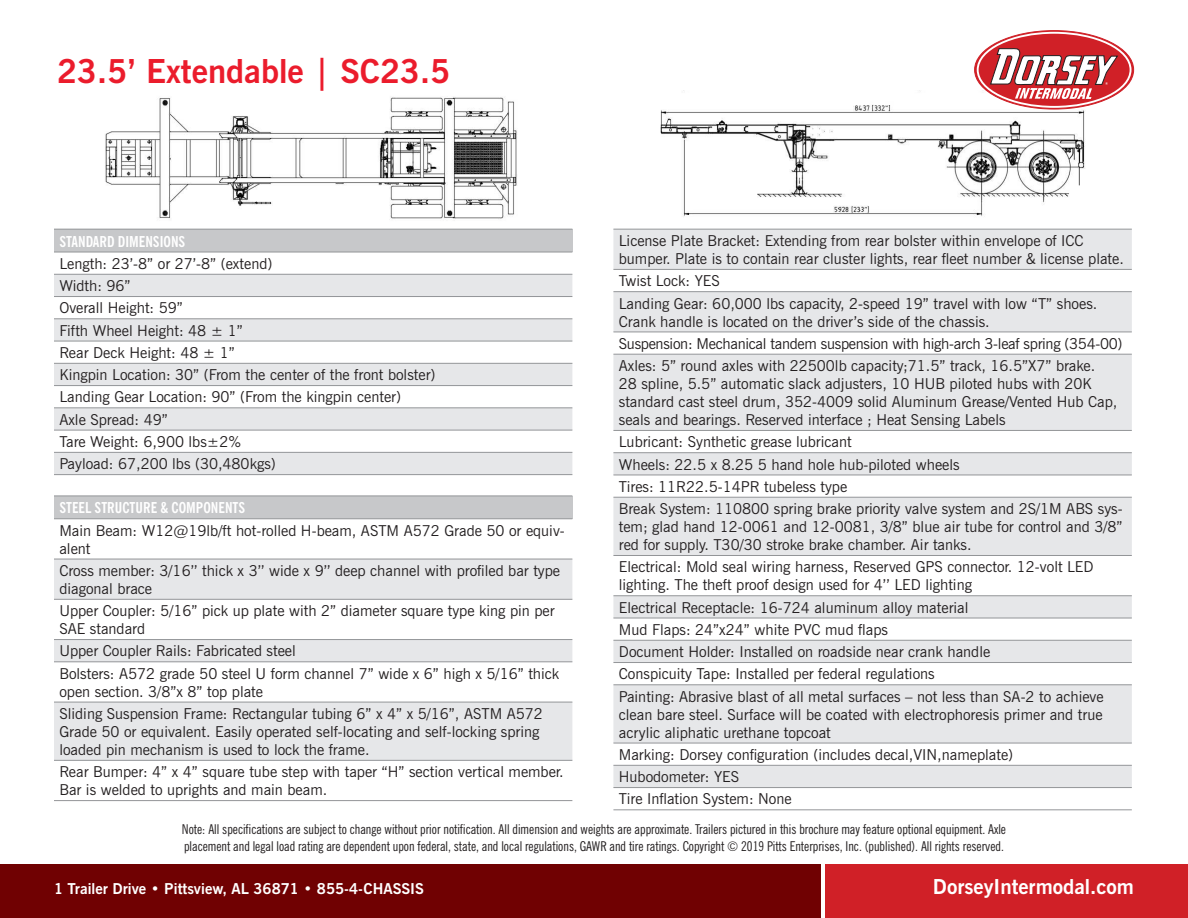
<style>
.page{position:relative;width:1188px;height:918px;background:#fff}
.page>*{position:absolute;margin:0;border:0;box-sizing:border-box;transform-origin:0 0}
.GIANT{font:700 33px "News Gothic BT";color:#eb1c2c}
.t1{font:700 20.55px "News Gothic BT";color:#fff}
.t2{font:15px/18px "News Gothic BT";color:#231f20}
.t3{font:15px "News Gothic BT";letter-spacing:-.02em;color:#231f20}
.t4{font:700 15px "News Gothic BT";color:#fff}
.t5{font:700 condensed 15px "News Gothic BT";color:#fff}
.t6{font:condensed 13.5px/16.2px "News Gothic BT";color:#231f20}
</style>
<div class="page">
<img style="left:660px;top:91px;width:427px;height:125px">
<img style="left:105px;top:97px;width:412px;height:122px">
<svg style="left:975px;top:31px;width:159px;height:78px"></svg>
<div style="left:978px;top:33px;width:153px;height:74px;background:#d02027;border-radius:50%"></div>
<div style="left:977px;top:32px;width:155px;height:76px;border:2px solid #fff;border-radius:50%"></div>
<svg style="left:990px;top:48px;width:128px;height:51px"></svg>
<div style="left:54px;top:496px;width:518px;height:23px;background:#c7c8ca"></div>
<svg style="left:54px;top:560px;width:518px;height:200px;fill:#e6e7e9"></svg>
<hr style="left:54px;top:496px;width:518px;height:1px;background:#939598">
<hr style="left:54px;top:519px;width:518px;height:1px;background:#939598">
<hr style="left:54px;top:559px;width:518px;height:1px;background:#939598">
<hr style="left:54px;top:599px;width:518px;height:1px;background:#939598">
<hr style="left:54px;top:639px;width:518px;height:1px;background:#939598">
<hr style="left:54px;top:662px;width:518px;height:1px;background:#939598">
<hr style="left:54px;top:702px;width:518px;height:1px;background:#939598">
<hr style="left:54px;top:760px;width:518px;height:1px;background:#939598">
<hr style="left:54px;top:800px;width:518px;height:1px;background:#939598">
<div style="left:613px;top:230px;width:519px;height:39px;background:#e6e7e9"></div>
<svg style="left:613px;top:292px;width:519px;height:518px;fill:#e6e7e9"></svg>
<hr style="left:613px;top:229px;width:519px;height:1px;background:#939598">
<hr style="left:613px;top:269px;width:519px;height:1px;background:#939598">
<hr style="left:613px;top:291px;width:519px;height:1px;background:#939598">
<hr style="left:613px;top:332px;width:519px;height:1px;background:#939598">
<hr style="left:613px;top:354px;width:519px;height:1px;background:#939598">
<hr style="left:613px;top:430px;width:519px;height:1px;background:#939598">
<hr style="left:613px;top:452px;width:519px;height:1px;background:#939598">
<hr style="left:613px;top:475px;width:519px;height:1px;background:#939598">
<hr style="left:613px;top:497px;width:519px;height:1px;background:#939598">
<hr style="left:613px;top:555px;width:519px;height:1px;background:#939598">
<hr style="left:613px;top:595px;width:519px;height:1px;background:#939598">
<hr style="left:613px;top:618px;width:519px;height:1px;background:#939598">
<hr style="left:613px;top:640px;width:519px;height:1px;background:#939598">
<hr style="left:613px;top:662px;width:519px;height:1px;background:#939598">
<hr style="left:613px;top:685px;width:519px;height:1px;background:#939598">
<hr style="left:613px;top:743px;width:519px;height:1px;background:#939598">
<hr style="left:613px;top:765px;width:519px;height:1px;background:#939598">
<hr style="left:613px;top:787px;width:519px;height:1px;background:#939598">
<hr style="left:613px;top:810px;width:519px;height:1px;background:#939598">
<div style="left:54px;top:229px;width:518px;height:23px;background:#c7c8ca"></div>
<svg style="left:54px;top:273px;width:518px;height:1px"></svg>
<svg style="left:54px;top:275px;width:518px;height:199px;fill:#e6e7e9"></svg>
<hr style="left:54px;top:229px;width:518px;height:1px;background:#939598">
<hr style="left:54px;top:252px;width:518px;height:1px;background:#939598">
<hr style="left:54px;top:274px;width:518px;height:1px;background:#939598">
<hr style="left:54px;top:296px;width:518px;height:1px;background:#939598">
<hr style="left:54px;top:319px;width:518px;height:1px;background:#939598">
<hr style="left:54px;top:341px;width:518px;height:1px;background:#939598">
<hr style="left:54px;top:363px;width:518px;height:1px;background:#939598">
<hr style="left:54px;top:385px;width:518px;height:1px;background:#939598">
<hr style="left:54px;top:408px;width:518px;height:1px;background:#939598">
<hr style="left:54px;top:430px;width:518px;height:1px;background:#939598">
<hr style="left:54px;top:452px;width:518px;height:1px;background:#939598">
<hr style="left:54px;top:474px;width:518px;height:1px;background:#939598">
<div style="left:0;top:864px;width:821px;height:54px;background:#700102"></div>
<div style="left:826px;top:864px;width:362px;height:54px;background:#d02027"></div>
<p class="GIANT" style="left:57px;top:51px;width:394px">23.5’ Extendable | SC23.5</p>
<p class="t5" style="left:59px;top:232px;width:127px">STANDARD DIMENSIONS</p>
<p class="t2" style="left:59px;top:254px;width:214px">Length: 23’-8” or 27’-8” (extend)</p>
<p class="t2" style="left:59px;top:277px;width:73px">Width: 96”</p>
<p class="t2" style="left:59px;top:299px;width:125px">Overall Height: 59”</p>
<p class="t2" style="left:59px;top:321px;width:185px">Fifth Wheel Height: 48 ± 1”</p>
<p class="t2" style="left:59px;top:343px;width:177px">Rear Deck Height: 48 ± 1”</p>
<p class="t2" style="left:59px;top:366px;width:378px">Kingpin Location: 30” (From the center of the front bolster)</p>
<p class="t2" style="left:59px;top:388px;width:343px">Landing Gear Location: 90” (From the kingpin center)</p>
<p class="t2" style="left:59px;top:410px;width:110px">Axle Spread: 49”</p>
<p class="t2" style="left:59px;top:433px;width:183px">Tare Weight: 6,900 lbs±2%</p>
<p class="t2" style="left:59px;top:455px;width:218px">Payload: 67,200 lbs (30,480kgs)</p>
<p class="t5" style="left:59px;top:499px;width:187px">STEEL STRUCTURE &amp; COMPONENTS</p>
<p class="t2" style="left:59px;top:521px;width:507px">Main Beam: W12@19lb/ft hot-rolled H-beam, ASTM A572 Grade 50 or equiv&shy;alent</p>
<p class="t2" style="left:59px;top:561px;width:502px">Cross member: 3/16’’ thick x 3’’ wide x 9’’ deep channel with profiled bar type diagonal brace</p>
<p class="t2" style="left:59px;top:602px;width:497px">Upper Coupler: 5/16” pick up plate with 2” diameter square type king pin per<br>SAE standard</p>
<p class="t2" style="left:59px;top:642px;width:238px">Upper Coupler Rails: Fabricated steel</p>
<p class="t2" style="left:59px;top:664px;width:501px">Bolsters: A572 grade 50 steel U form channel 7” wide x 6” high x 5/16” thick open section. 3/8”x 8” top plate</p>
<p class="t2" style="left:59px;top:704px;width:485px">Sliding Suspension Frame: Rectangular tubing 6” x 4” x 5/16”, ASTM A572<br>Grade 50 or equivalent. Easily operated self-locating and self-locking spring loaded pin mechanism is used to lock the frame.</p>
<p class="t2" style="left:59px;top:763px;width:506px">Rear Bumper: 4” x 4” square tube step with taper “H” section vertical member.<br>Bar is welded to uprights and main beam.</p>
<p class="t2" style="left:619px;top:232px;width:507px">License Plate Bracket: Extending from rear bolster within envelope of ICC bumper. Plate is to contain rear cluster lights, rear fleet number &amp; license plate.</p>
<p class="t2" style="left:619px;top:272px;width:103px">Twist Lock: YES</p>
<p class="t2" style="left:619px;top:294px;width:480px">Landing Gear: 60,000 lbs capacity, 2-speed 19” travel with low “T” shoes.</p>
<p class="t2" style="left:619px;top:312px;width:373px">Crank handle is located on the driver’s side of the chassis.</p>
<p class="t3" style="left:619px;top:334px;width:505px">Suspension: Mechanical tandem suspension with high-arch 3-leaf spring (354-00)</p>
<p class="t2" style="left:619px;top:357px;width:478px">Axles: 5” round axles with 22500lb capacity;71.5” track, 16.5”X7” brake.</p>
<p class="t2" style="left:619px;top:375px;width:500px">28 spline, 5.5” automatic slack adjusters, 10 HUB piloted hubs with 20K standard cast steel drum, 352-4009 solid Aluminum Grease/Vented Hub Cap, seals and bearings. Reserved interface ; Heat Sensing Labels</p>
<p class="t2" style="left:619px;top:433px;width:234px">Lubricant: Synthetic grease lubricant</p>
<p class="t2" style="left:619px;top:455px;width:342px">Wheels: 22.5 x 8.25 5 hand hole hub-piloted wheels</p>
<p class="t2" style="left:619px;top:477px;width:230px">Tires: 11R22.5-14PR tubeless type</p>
<p class="t2" style="left:619px;top:500px;width:505px;text-align:justify">Break System: 110800 spring brake priority valve system and 2S/1M ABS sys&shy;tem; glad hand 12-0061 and 12-0081, 3/8” blue air tube for control and 3/8” red for supply. T30/30 stroke brake chamber. Air tanks.</p>
<p class="t2" style="left:619px;top:558px;width:476px">Electrical: Mold seal wiring harness, Reserved GPS connector. 12-volt LED lighting. The theft proof design used for 4’’ LED lighting</p>
<p class="t2" style="left:619px;top:598px;width:351px">Electrical Receptacle: 16-724 aluminum alloy material</p>
<p class="t2" style="left:619px;top:620px;width:271px">Mud Flaps: 24”x24” white PVC mud flaps</p>
<p class="t2" style="left:619px;top:643px;width:373px">Document Holder: Installed on roadside near crank handle</p>
<p class="t2" style="left:619px;top:665px;width:317px">Conspicuity Tape: Installed per federal regulations</p>
<p class="t2" style="left:619px;top:687px;width:486px;text-align:justify">Painting: Abrasive blast of all metal surfaces – not less than SA-2 to achieve clean bare steel. Surface will be coated with electrophoresis primer and true acrylic aliphatic urethane topcoat</p>
<p class="t2" style="left:619px;top:745px;width:396px">Marking: Dorsey configuration (includes decal,VIN,nameplate)</p>
<p class="t2" style="left:619px;top:768px;width:122px">Hubodometer: YES</p>
<p class="t2" style="left:619px;top:790px;width:174px">Tire Inflation System: None</p>
<p class="t6" style="left:182px;top:821px;width:826px">Note: All specifications are subject to change without prior notification. All dimension and weights are approximate. Trailers pictured in this brochure may feature optional equipment. Axle placement and legal load rating are dependent upon federal, state, and local regulations, GAWR and tire ratings. Copyright © 2019 Pitts Enterprises, Inc. (published). All rights reserved.</p>
<p class="t4" style="left:54px;top:879px;width:371px">1 Trailer Drive • Pittsview, AL 36871 • 855-4-CHASSIS</p>
<p class="t1" style="left:933px;top:874px;width:203px">DorseyIntermodal.com</p>
</div>
